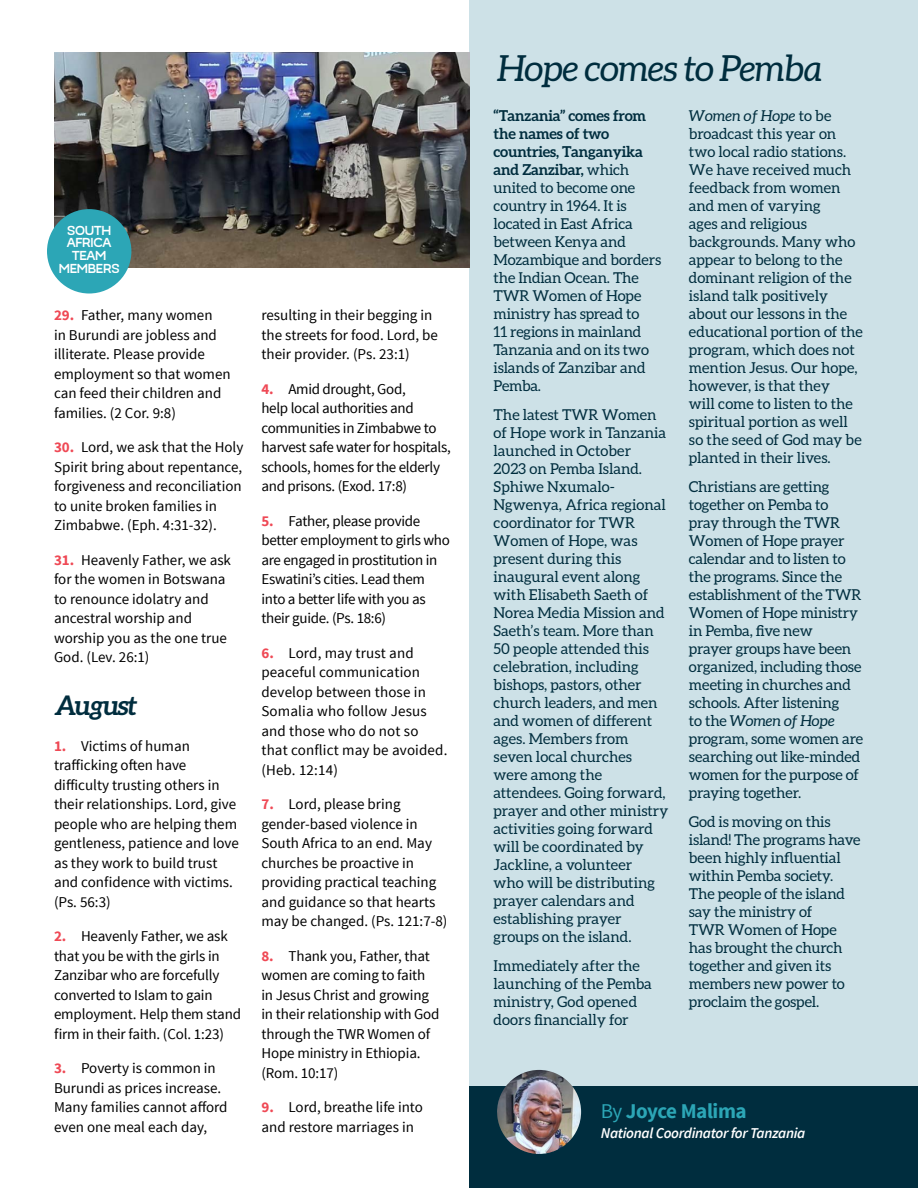
<style>
.page{position:relative;width:918px;height:1188px;background:#fff}
.page>*{position:absolute;margin:0;border:0;box-sizing:border-box;transform-origin:0 0}
.t1{font:italic 36px "Aleo";letter-spacing:-.02em;color:#002d3e}
.t2{font:italic 700 27px "Aleo";letter-spacing:-.06em;color:#002d3e}
.t3{font:700 21px "Source Sans Pro";letter-spacing:-.02em;color:#2ca6b6}
.t4{font:15px/18px "Aleo";color:#002d3e}
.t5{font:15px/19.5px "Source Sans Pro";color:#000}
.t6{font:15px/19.5px "Source Sans Pro";letter-spacing:-.02em;color:#000}
.t7{font:italic 600 15px "Source Sans Pro";letter-spacing:-.02em;color:#fff}
.t8{font:700 15px/12.8px "Modernica";letter-spacing:-.015em;color:#fff;text-align:center}
.s1{font-weight:700;color:#ef4955}
.s2{font-weight:700}
.s3{font-style:italic}
.s4{font-weight:400}
</style>
<div class="page">
<div style="left:470px;top:0;width:448px;height:1188px;background:#cde1e7"></div>
<div style="left:470px;top:1086px;width:448px;height:102px;background:#002d3e"></div>
<img style="left:54px;top:52px;width:416px;height:216px">
<img style="left:497px;top:1070px;width:84px;height:84px;border-radius:42px">
<div style="left:47px;top:209px;width:84px;height:85px;background:#2ca6b6;border-radius:50%"></div>
<p class="t8" style="left:59px;top:224px;width:63px">SOUTH<br>AFRICA<br>TEAM<br>MEMBERS</p>
<p class="t5" style="left:54px;top:306px;width:178px"><span class="s1">29.</span> Father, many women<br>in Burundi are jobless and illiterate. Please provide employment so that women can feed their children and families. (2 Cor. 9:8)</p>
<p class="t5" style="left:54px;top:438px;width:191px"><span class="s1">30.</span> Lord, we ask that the Holy<br>Spirit bring about repentance, forgiveness and reconciliation to unite broken families in<br>Zimbabwe. (Eph. 4:31-32).</p>
<p class="t5" style="left:54px;top:550px;width:179px"><span class="s1">31.</span> Heavenly Father, we ask for the women in Botswana to renounce idolatry and ancestral worship and worship you as the one true<br>God. (Lev. 26:1)</p>
<h2 class="t2" style="left:54px;top:689px;width:85px">August</h2>
<p class="t5" style="left:54px;top:736px;width:187px"><span class="s1">1.</span> Victims of human trafficking often have difficulty trusting others in their relationships. Lord, give people who are helping them gentleness, patience and love as they work to build trust and confidence with victims. (Ps. 56:3)</p>
<p class="t5" style="left:54px;top:927px;width:189px"><span class="s1">2.</span> Heavenly Father, we ask that you be with the girls in<br>Zanzibar who are forcefully converted to Islam to gain employment. Help them stand firm in their faith. (Col. 1:23)</p>
<p class="t5" style="left:54px;top:1059px;width:175px"><span class="s1">3.</span> Poverty is common in<br>Burundi as prices increase.<br>Many families cannot afford even one meal each day,</p>
<p class="t5" style="left:261px;top:306px;width:178px">resulting in their begging in the streets for food. Lord, be their provider. (Ps. 23:1)</p>
<p class="t6" style="left:261px;top:379px;width:191px"><span class="s1">4.</span> Amid drought, God,<br>help local authorities and communities in Zimbabwe to harvest safe water for hospitals, schools, homes for the elderly and prisons. (Exod. 17:8)</p>
<p class="t6" style="left:261px;top:511px;width:190px"><span class="s1">5.</span> Father, please provide better employment to girls who are engaged in prostitution in<br>Eswatini’s cities. Lead them into a better life with you as their guide. (Ps. 18:6)</p>
<p class="t5" style="left:261px;top:643px;width:187px"><span class="s1">6.</span> Lord, may trust and peaceful communication develop between those in<br>Somalia who follow Jesus and those who do not so that conflict may be avoided. (Heb. 12:14)</p>
<p class="t5" style="left:261px;top:795px;width:188px"><span class="s1">7.</span> Lord, please bring gender-based violence in<br>South Africa to an end. May churches be proactive in providing practical teaching and guidance so that hearts may be changed. (Ps. 121:7-8)</p>
<p class="t5" style="left:261px;top:946px;width:180px"><span class="s1">8.</span> Thank you, Father, that women are coming to faith in Jesus Christ and growing in their relationship with God through the TWR Women of<br>Hope ministry in Ethiopia. (Rom. 10:17)</p>
<p class="t5" style="left:261px;top:1098px;width:163px"><span class="s1">9.</span> Lord, breathe life into and restore marriages in</p>
<h1 class="t1" style="left:498px;top:48px;width:327px">Hope comes to Pemba</h1>
<p class="t4" style="left:494px;top:107px;width:169px"><span class="s2">“Tanzania” comes from the names of two countries, Tanganyika and Zanzibar,</span> which united to become one country in 1964. It is located in East Africa between Kenya and<br>Mozambique and borders the Indian Ocean. The<br>TWR Women of Hope ministry has spread to<br>11 regions in mainland<br>Tanzania and on its two islands of Zanzibar and<br>Pemba.</p>
<p class="t4" style="left:494px;top:405px;width:176px">The latest TWR Women of Hope work in Tanzania launched in October<br>2023 on Pemba Island.<br>Sphiwe Nxumalo-<br>Ngwenya, Africa regional coordinator for TWR<br>Women of Hope, was present during this inaugural event along with Elisabeth Saeth of<br>Norea Media Mission and<br>Saeth’s team. More than<br>50 people attended this celebration, including bishops, pastors, other church leaders, and men and women of different ages. Members from seven local churches were among the attendees. Going forward, prayer and other ministry activities going forward will be coordinated by<br>Jackline, a volunteer<br>who will be distributing prayer calendars and establishing prayer groups on the island.</p>
<p class="t4" style="left:494px;top:956px;width:160px">Immediately after the launching of the Pemba ministry, God opened doors financially for</p>
<p class="t4" style="left:689px;top:107px;width:176px"><span class="s3">Women of Hope</span> to be broadcast this year on two local radio stations.<br>We have received much feedback from women and men of varying<br>ages and religious backgrounds. Many who appear to belong to the dominant religion of the island talk positively about our lessons in the educational portion of the program, which does not mention Jesus. Our hope, however, is that they<br>will come to listen to the spiritual portion as well so the seed of God may be planted in their lives.</p>
<p class="t4" style="left:689px;top:477px;width:176px">Christians are getting together on Pemba to<br>pray through the TWR<br>Women of Hope prayer calendar and to listen to the programs. Since the establishment of the TWR<br>Women of Hope ministry in Pemba, five new<br>prayer groups have been organized, including those meeting in churches and schools. After listening<br>to the <span class="s3">Women of Hope </span>program, some women are searching out like-minded women for the purpose of praying together.</p>
<p class="t4" style="left:689px;top:812px;width:173px">God is moving on this island! The programs have been highly influential within Pemba society.<br>The people of the island say the ministry of<br>TWR Women of Hope has brought the church together and given its members new power to proclaim the gospel.</p>
<h3 class="t3" style="left:601px;top:1098px;width:147px"><span class="s4">By</span> Joyce Malima</h3>
<p class="t7" style="left:601px;top:1123px;width:206px">National Coordinator for Tanzania</p>
</div>
